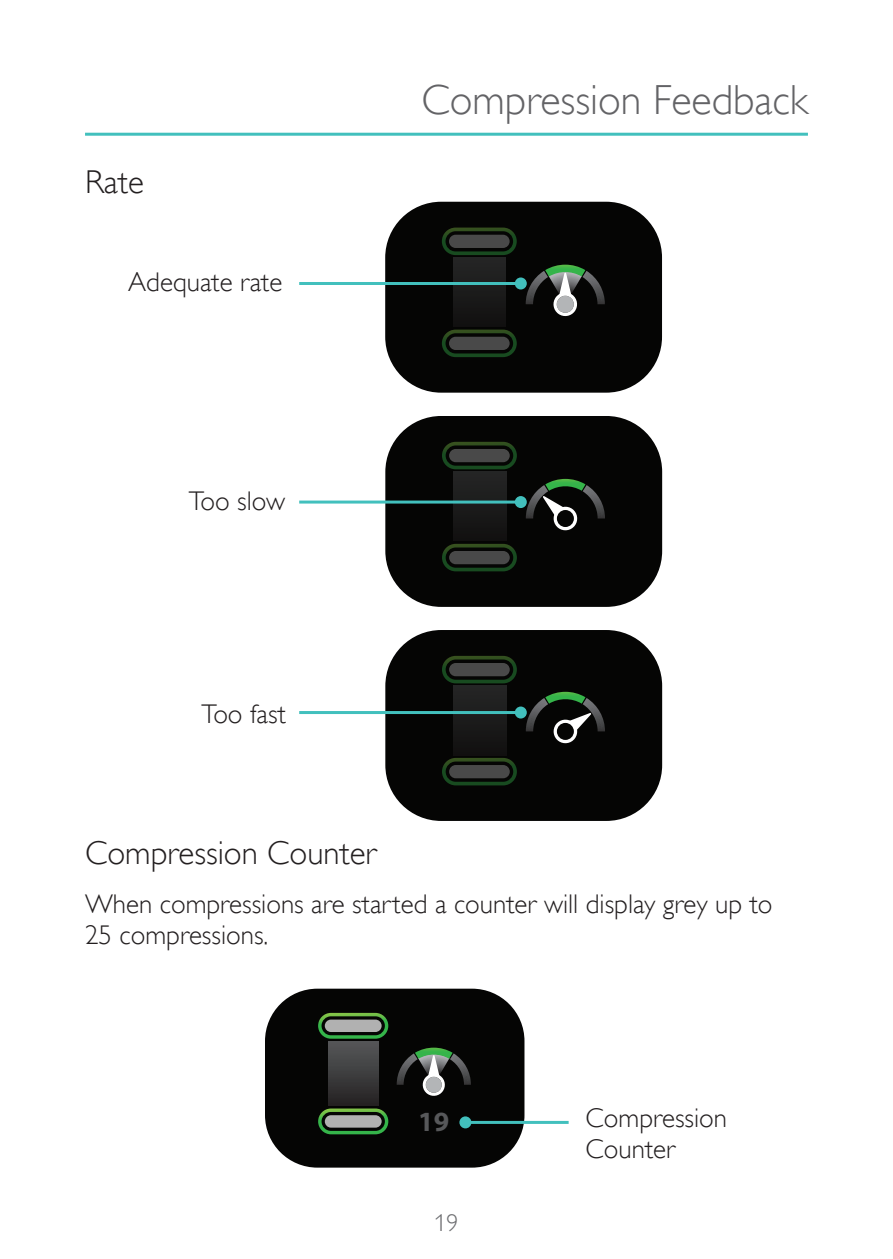
<style>
.page{position:relative;width:893px;height:1259px;background:#fff}
.page>*{position:absolute;margin:0;border:0;box-sizing:border-box;transform-origin:0 0}
.t1{font:300 42px "Gill Alt One";color:#636366}
.SubHeading{font:300 33px "Gill Alt One";color:#231f20}
.t2{font:700 27.9px "Myriad Pro";color:#57585a}
.Body_Text{font:300 27px/31.5px "Gill Alt One";color:#231f20}
.t3{font:300 24px "Gill Alt One";color:#6c6d70}
</style>
<div class="page">
<hr style="left:85px;top:133px;width:723px;height:3px;background:#42c0bd">
<div style="left:265px;top:988px;width:259px;height:179px;background:#050504;border-radius:52px"></div>
<svg style="left:397px;top:1047px;width:74px;height:49px"></svg>
<svg style="left:318px;top:1013px;width:70px;height:25px"></svg>
<svg style="left:318px;top:1108px;width:70px;height:26px"></svg>
<div style="left:329px;top:1041px;width:49px;height:64px;background:linear-gradient(to bottom,#56585a,#262324)"></div>
<hr style="left:465px;top:1121px;width:104px;height:3px;background:#42c0bd">
<div style="left:459px;top:1116px;width:12px;height:12px;background:#42c0bd;border-radius:50%"></div>
<div style="left:385px;top:416px;width:277px;height:191px;background:#050504;border-radius:56px"></div>
<svg style="left:526px;top:479px;width:79px;height:52px"></svg>
<svg style="left:440px;top:441px;width:79px;height:131px"></svg>
<hr style="left:299px;top:500px;width:222px;height:3px;background:#42c0bd">
<div style="left:515px;top:496px;width:12px;height:12px;background:#42c0bd;border-radius:50%"></div>
<div style="left:385px;top:202px;width:277px;height:191px;background:#050504;border-radius:56px"></div>
<svg style="left:526px;top:265px;width:79px;height:52px"></svg>
<svg style="left:442px;top:227px;width:76px;height:130px"></svg>
<hr style="left:299px;top:282px;width:222px;height:3px;background:#42c0bd">
<div style="left:515px;top:277px;width:12px;height:12px;background:#42c0bd;border-radius:50%"></div>
<div style="left:385px;top:630px;width:277px;height:191px;background:#050504;border-radius:56px"></div>
<svg style="left:526px;top:692px;width:79px;height:52px"></svg>
<svg style="left:442px;top:656px;width:77px;height:130px"></svg>
<hr style="left:299px;top:711px;width:222px;height:3px;background:#42c0bd">
<div style="left:515px;top:706px;width:12px;height:12px;background:#42c0bd;border-radius:50%"></div>
<p class="SubHeading" style="left:85px;top:163px;width:60px">Rate</p>
<p class="Body_Text" style="left:128px;top:266px;width:156px">Adequate rate</p>
<p class="Body_Text" style="left:189px;top:485px;width:98px">Too slow</p>
<p class="Body_Text" style="left:202px;top:697px;width:86px">Too fast</p>
<h1 class="t1" style="left:421px;top:76px;width:388px">Compression Feedback</h1>
<p class="SubHeading" style="left:85px;top:834px;width:293px">Compression Counter</p>
<p class="Body_Text" style="left:85px;top:887px;width:689px">When compressions are started a counter will display grey up to<br>25 compressions.</p>
<p class="t2" style="left:418px;top:1103px;width:32px">19</p>
<p class="Body_Text" style="left:586px;top:1101px;width:143px">Compression<br>Counter</p>
<p class="t3" style="left:434px;top:1209px;width:25px">19</p>
</div>
